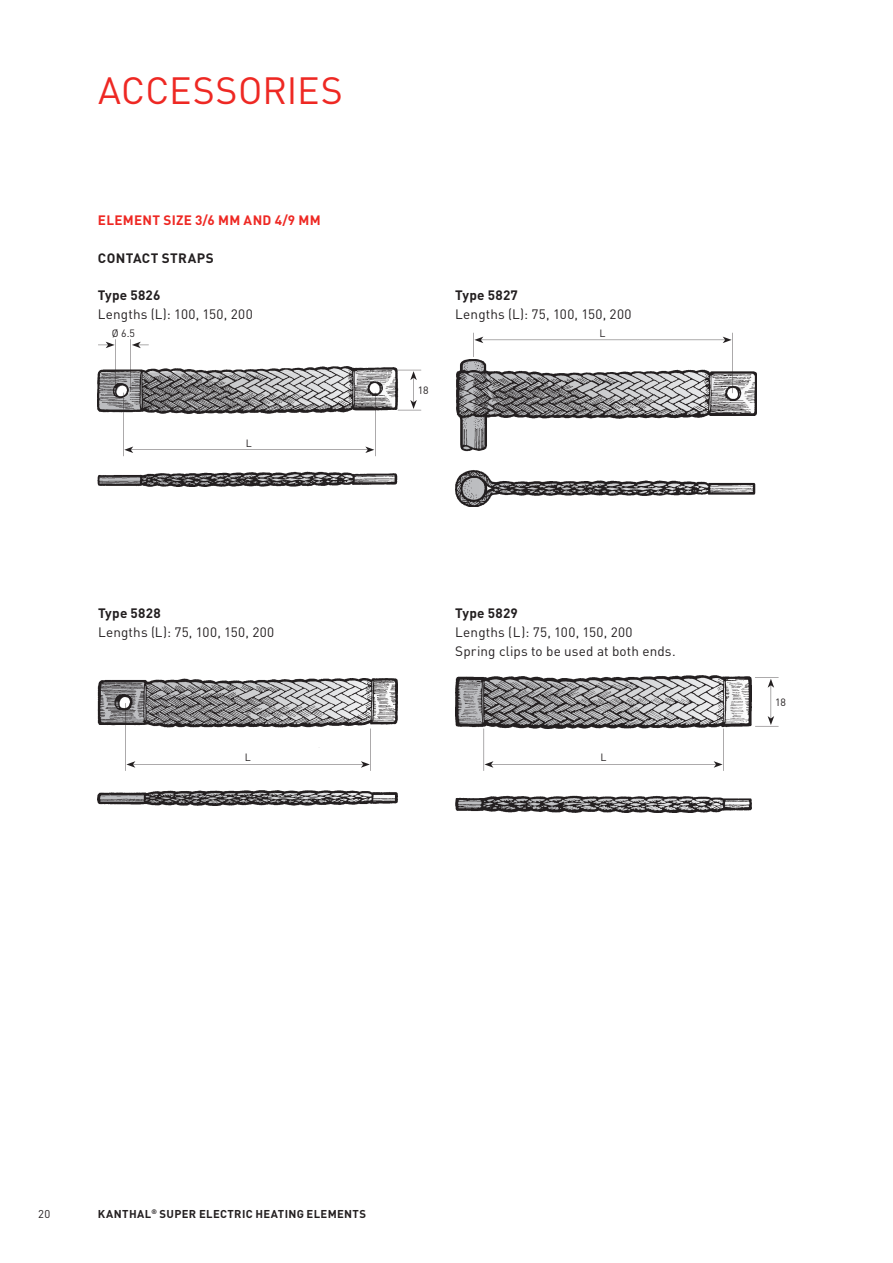
<style>
.page{position:relative;width:893px;height:1263px;background:#fff}
.page>*{position:absolute;margin:0;border:0;box-sizing:border-box;transform-origin:0 0}
.t1{font:37.5px "DIN Pro";letter-spacing:.005em;color:#ee2823}
.t2{font:13.5px/18.8px "DIN Pro";letter-spacing:.015em;color:#231f20}
.t3{font:700 13.5px "DIN Pro";letter-spacing:.02em;color:#231f20}
.t4{font:700 13.5px "DIN Pro";letter-spacing:.02em;color:#ee2823}
.t5{font:700 11.25px "DIN Pro";letter-spacing:.03em;color:#231f20}
.t6{font:11.25px "DIN Pro";color:#231f20}
.t7{font:10.5px "DIN Pro";color:#231f20}
</style>
<div class="page">
<img style="left:456px;top:675px;width:295px;height:138px">
<svg style="left:755px;top:677px;width:24px;height:48px"></svg>
<svg style="left:484px;top:728px;width:239px;height:43px"></svg>
<img style="left:98px;top:678px;width:300px;height:128px">
<svg style="left:119px;top:696px;width:252px;height:75px"></svg>
<img style="left:455px;top:359px;width:301px;height:148px">
<svg style="left:474px;top:336px;width:258px;height:57px"></svg>
<img style="left:98px;top:367px;width:303px;height:119px">
<svg style="left:398px;top:370px;width:23px;height:40px"></svg>
<svg style="left:98px;top:339px;width:278px;height:117px"></svg>
<h1 class="t1" style="left:98px;top:65px;width:246px">ACCESSORIES</h1>
<p class="t4" style="left:98px;top:211px;width:224px">ELEMENT SIZE 3/6 MM AND 4/9 MM</p>
<p class="t3" style="left:98px;top:249px;width:117px">CONTACT STRAPS</p>
<p class="t3" style="left:98px;top:286px;width:64px">Type 5826</p>
<p class="t2" style="left:98px;top:304px;width:156px">Lengths (L): 100, 150, 200</p>
<p class="t3" style="left:455px;top:286px;width:64px">Type 5827</p>
<p class="t2" style="left:455px;top:304px;width:178px">Lengths (L): 75, 100, 150, 200</p>
<p class="t7" style="left:112px;top:326px;width:25px">Ø 6.5</p>
<p class="t7" style="left:600px;top:326px;width:8px">L</p>
<p class="t7" style="left:246px;top:436px;width:8px">L</p>
<p class="t3" style="left:98px;top:604px;width:64px">Type 5828</p>
<p class="t2" style="left:98px;top:622px;width:178px">Lengths (L): 75, 100, 150, 200</p>
<p class="t7" style="left:418px;top:383px;width:12px">18</p>
<p class="t3" style="left:455px;top:604px;width:64px">Type 5829</p>
<p class="t2" style="left:455px;top:622px;width:222px">Lengths (L): 75, 100, 150, 200<br>Spring clips to be used at both ends.</p>
<p class="t7" style="left:245px;top:750px;width:8px">L</p>
<p class="t7" style="left:600px;top:750px;width:8px">L</p>
<p class="t7" style="left:775px;top:695px;width:12px">18</p>
<p class="t6" style="left:38px;top:1206px;width:14px">20</p>
<p class="t5" style="left:98px;top:1206px;width:270px">KANTHAL<sup>®</sup> SUPER ELECTRIC HEATING ELEMENTS</p>
</div>
